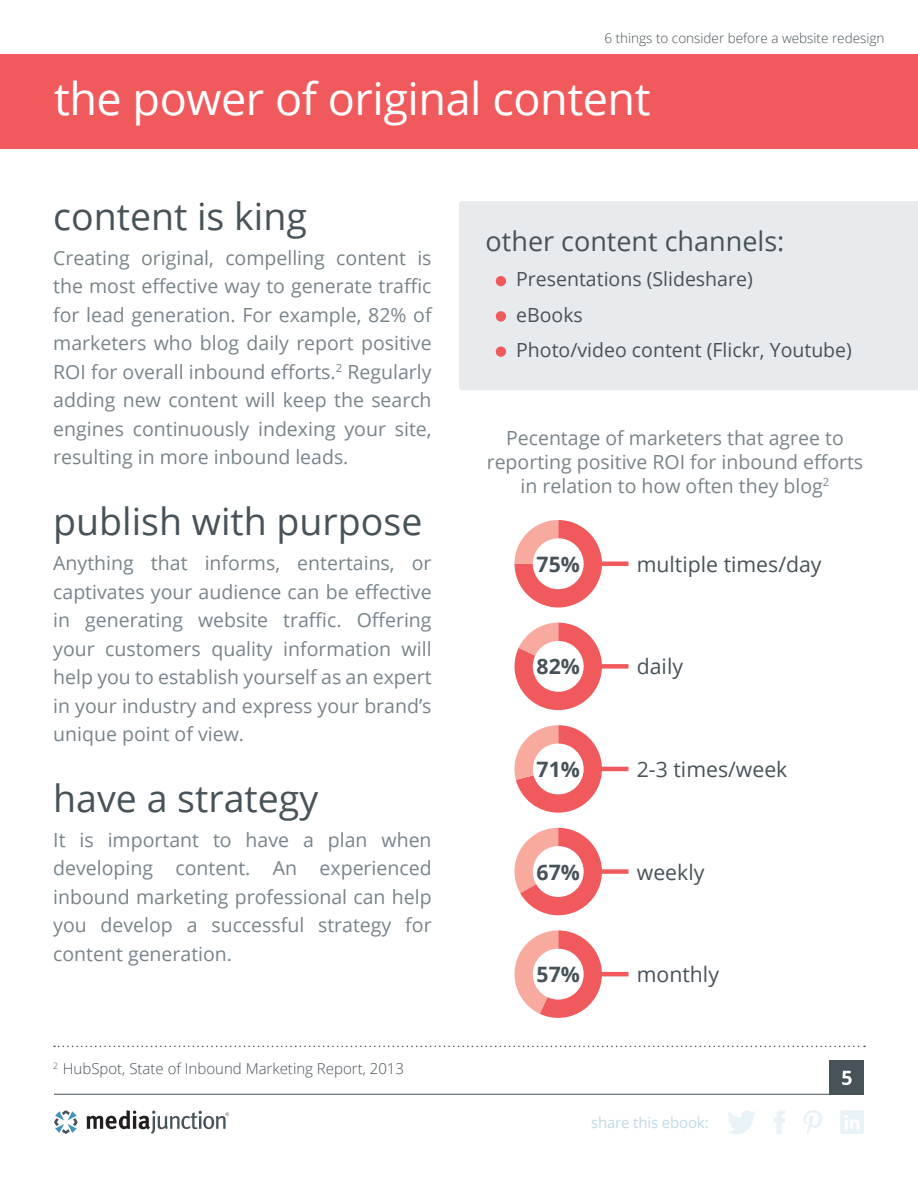
<style>
.page{position:relative;width:918px;height:1188px;background:#fff}
.page>*{position:absolute;margin:0;border:0;box-sizing:border-box;transform-origin:0 0}
.t1{font:45px "Open Sans";letter-spacing:-.01em;color:#fff}
._2_Column_Body_Copy{font:37.5px "Open Sans";color:#475359}
._2_Column_Body_Copy-2{font:27px "Open Sans";color:#475359}
.t2{font:21.3px "Open Sans";color:#475359}
.t3{font:700 21.3px "Open Sans";color:#475359}
._2_Column_Body_Copy-3{font:19.5px/28.5px "Open Sans";color:#78848b;text-align:justify}
._2_Column_Body_Copy-4{font:19.5px "Open Sans";color:#475359}
.t4{font:300 15px "Open Sans";color:#475359}
.t5{font:15px "Open Sans";letter-spacing:-.01em;color:#c0d9e7}
.t6{font:300 13.5px "Open Sans";color:#475359}
</style>
<div class="page">
<div style="left:0;top:54px;width:918px;height:94px;background:#f05a5d"></div>
<hr style="left:54px;top:1094px;width:810px;height:1px;background:#475359">
<svg style="left:728px;top:1110px;width:28px;height:24px"></svg>
<svg style="left:774px;top:1110px;width:11px;height:24px"></svg>
<svg style="left:803px;top:1110px;width:19px;height:24px"></svg>
<svg style="left:840px;top:1110px;width:24px;height:24px"></svg>
<svg style="left:86px;top:1110px;width:143px;height:24px"></svg>
<svg style="left:54px;top:1110px;width:24px;height:24px"></svg>
<div style="left:459px;top:201px;width:459px;height:189px;background:#e8ebed"></div>
<div style="left:496px;top:276px;width:10px;height:10px;background:#f05a5d;border-radius:50%"></div>
<div style="left:496px;top:311px;width:10px;height:11px;background:#f05a5d;border-radius:50%"></div>
<div style="left:496px;top:346px;width:10px;height:11px;background:#f05a5d;border-radius:50%"></div>
<svg style="left:54px;top:1046px;width:811px;height:1px"></svg>
<svg style="left:514px;top:623px;width:88px;height:87px"></svg>
<svg style="left:515px;top:725px;width:87px;height:88px"></svg>
<svg style="left:515px;top:828px;width:87px;height:87px"></svg>
<svg style="left:515px;top:930px;width:87px;height:88px"></svg>
<svg style="left:514px;top:520px;width:88px;height:88px"></svg>
<hr style="left:595px;top:562px;width:33px;height:4px;background:#f05a5d">
<div style="left:595px;top:664px;width:33px;height:5px;background:#f05a5d"></div>
<hr style="left:595px;top:767px;width:33px;height:4px;background:#f05a5d">
<div style="left:595px;top:869px;width:33px;height:5px;background:#f05a5d"></div>
<hr style="left:595px;top:972px;width:33px;height:4px;background:#f05a5d">
<div style="left:830px;top:1061px;width:34px;height:34px;background:#475359"></div>
<svg style="left:842px;top:1071px;width:10px;height:14px"></svg>
<p class="t6" style="left:604px;top:28px;width:282px">6 things to consider before a website redesign</p>
<p class="t1" style="left:54px;top:68px;width:598px">the power of original content</p>
<p class="_2_Column_Body_Copy" style="left:53px;top:190px;width:255px">content is king</p>
<p class="_2_Column_Body_Copy-3" style="left:53px;top:243px;width:380px">Creating original, compelling content is the most effective way to generate traffic for lead generation. For example, 82% of marketers who blog daily report positive ROI for overall inbound efforts.<sup>2</sup> Regularly adding new content will keep the search engines continuously indexing your site, resulting in more inbound leads.</p>
<p class="_2_Column_Body_Copy" style="left:53px;top:496px;width:371px">publish with purpose</p>
<p class="_2_Column_Body_Copy-3" style="left:53px;top:548px;width:380px">Anything that informs, entertains, or captivates your audience can be effective in generating website traffic. Offering your customers quality information will help you to establish yourself as an expert in your industry and express your brand’s unique point of view.</p>
<p class="_2_Column_Body_Copy" style="left:53px;top:772px;width:267px">have a strategy</p>
<p class="_2_Column_Body_Copy-3" style="left:53px;top:825px;width:380px">It is important to have a plan when developing content. An experienced inbound marketing professional can help you develop a successful strategy for content generation.</p>
<p class="t4" style="left:53px;top:1059px;width:352px"><sup>2</sup> HubSpot, State of Inbound Marketing Report, 2013</p>
<p class="_2_Column_Body_Copy-2" style="left:486px;top:223px;width:300px">other content channels:</p>
<p class="_2_Column_Body_Copy-4" style="left:516px;top:266px;width:238px">Presentations (Slideshare)</p>
<p class="_2_Column_Body_Copy-4" style="left:516px;top:301px;width:68px">eBooks</p>
<p class="_2_Column_Body_Copy-4" style="left:516px;top:336px;width:337px">Photo/video content (Flickr, Youtube)</p>
<p class="_2_Column_Body_Copy-3" style="left:487px;top:425px;width:378px;line-height:24px;text-align:center">Pecentage of marketers that agree to reporting positive ROI for inbound efforts in relation to how often they blog<sup>2</sup></p>
<p class="t3" style="left:537px;top:549px;width:45px">75%</p>
<p class="t2" style="left:637px;top:550px;width:186px">multiple times/day</p>
<p class="t3" style="left:537px;top:652px;width:45px">82%</p>
<p class="t2" style="left:637px;top:652px;width:48px">daily</p>
<p class="t3" style="left:537px;top:754px;width:45px">71%</p>
<p class="t2" style="left:637px;top:755px;width:152px">2-3 times/week</p>
<p class="t3" style="left:537px;top:857px;width:45px">67%</p>
<p class="t2" style="left:637px;top:857px;width:69px">weekly</p>
<p class="t3" style="left:537px;top:960px;width:45px">57%</p>
<p class="t2" style="left:637px;top:960px;width:84px">monthly</p>
<p class="t5" style="left:591px;top:1112px;width:119px">share this ebook:</p>
</div>
